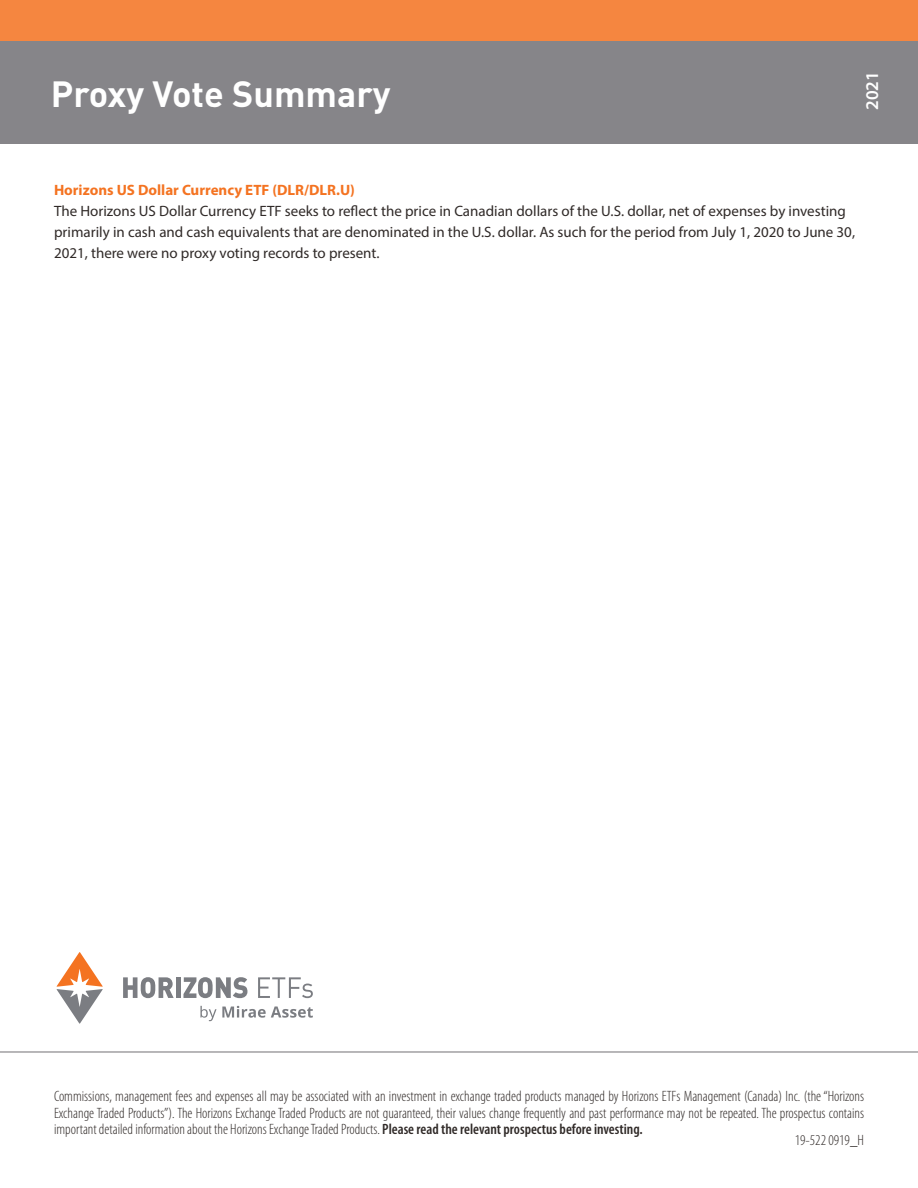
<style>
.page{position:relative;width:918px;height:1188px;background:#fff}
.page>*{position:absolute;margin:0;border:0;box-sizing:border-box;transform-origin:0 0}
.t1{font:700 36px "DIN Pro";color:#fff}
.t2{font:600 18px "Myriad Pro";color:#fff}
.t3{font:300 condensed 15px/16.5px "Myriad Pro";color:#302a28;text-align:justify}
.page_headings{font:15px/21px "Myriad Pro";color:#302a28}
.page_headings-2{font:700 15px "Myriad Pro";color:#f47321}
.s1{font-weight:600}
</style>
<div class="page">
<div style="left:0;top:41px;width:918px;height:103px;background:#868589"></div>
<div style="left:0;top:0;width:918px;height:41px;background:#f58640"></div>
<hr style="left:0;top:1052px;width:918px;height:1px;background:#717074">
<svg style="left:200px;top:1006px;width:113px;height:15px"></svg>
<svg style="left:56px;top:952px;width:47px;height:72px"></svg>
<svg style="left:123px;top:977px;width:51px;height:21px"></svg>
<div style="left:176px;top:977px;width:5px;height:21px;background:#7b7d82"></div>
<svg style="left:183px;top:977px;width:64px;height:21px"></svg>
<svg style="left:258px;top:977px;width:55px;height:21px"></svg>
<h1 class="t1" style="left:51px;top:64px;width:341px">Proxy Vote Summary</h1>
<p class="t2" style="left:861px;top:110px;width:40px;rotate:-90deg">2021</p>
<p class="page_headings-2" style="left:54px;top:180px;width:303px">Horizons US Dollar Currency ETF (DLR/DLR.U)</p>
<p class="page_headings" style="left:54px;top:200px;width:803px">The Horizons US Dollar Currency ETF seeks to reflect the price in Canadian dollars of the U.S. dollar, net of expenses by investing primarily in cash and cash equivalents that are denominated in the U.S. dollar. As such for the period from July 1, 2020 to June 30,<br>2021, there were no proxy voting records to present.</p>
<p class="t3" style="left:54px;top:1088px;width:812px">Commissions, management fees and expenses all may be associated with an investment in exchange traded products managed by Horizons ETFs Management (Canada) Inc. (the “Horizons Exchange Traded Products”). The Horizons Exchange Traded Products are not guaranteed, their values change frequently and past performance may not be repeated. The prospectus contains important detailed information about the Horizons Exchange Traded Products. <span class="s1">Please read the relevant prospectus before investing.</span></p>
<p class="t3" style="left:795px;top:1132px;width:71px">19-522 0919_H</p>
</div>
